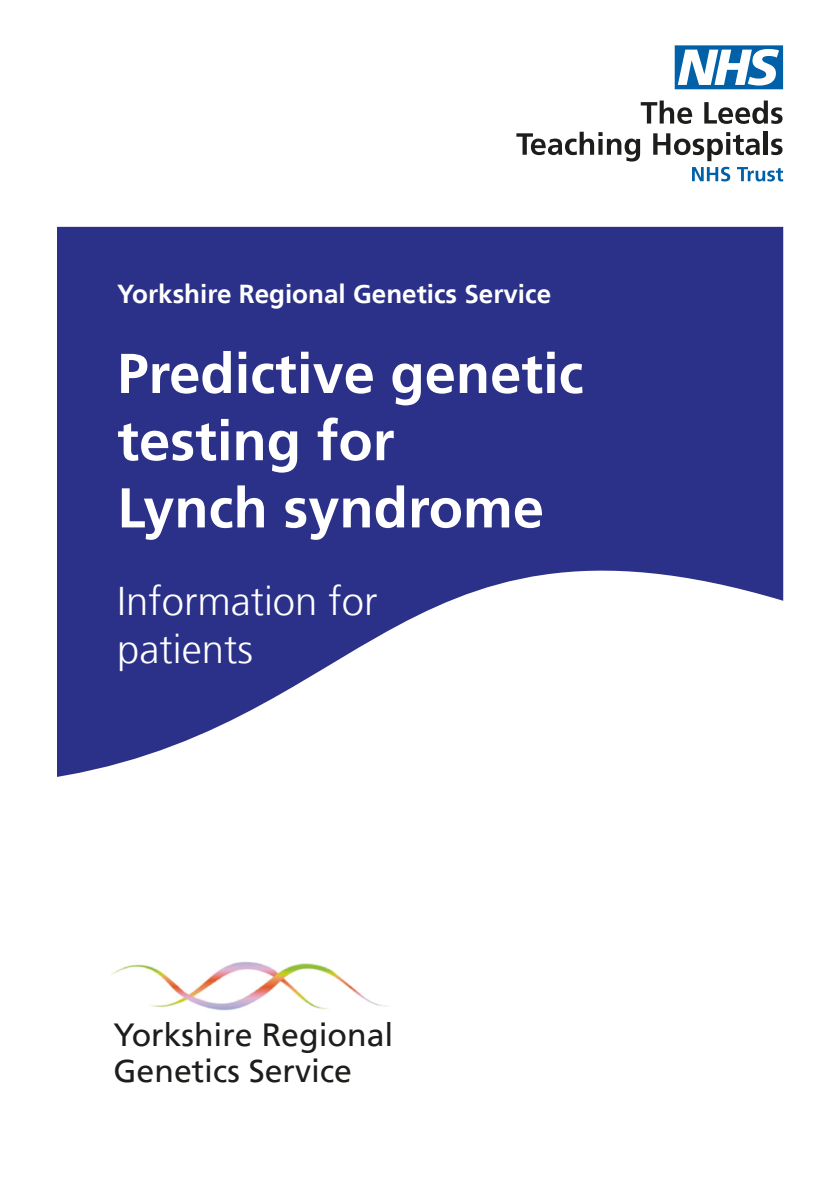
<style>
.page{position:relative;width:840px;height:1191px;background:#fff}
.page>*{position:absolute;margin:0;border:0;box-sizing:border-box;transform-origin:0 0}
.t1{font:700 56px/67.2px "Frutiger LT";color:#fff}
.t2{font:300 40px/48px "Frutiger LT";color:#fff}
.t3{font:32px/36px "Frutiger LT";color:#1d1d1b}
.t4{font:700 26px "Frutiger LT";color:#fff}
</style>
<div class="page">
<svg style="left:57px;top:227px;width:725px;height:550px;fill:#2b3089"></svg>
<img style="left:111px;top:962px;width:276px;height:49px">
<svg style="left:674px;top:45px;width:108px;height:44px"></svg>
<svg style="left:640px;top:100px;width:51px;height:24px"></svg>
<svg style="left:704px;top:100px;width:78px;height:24px"></svg>
<svg style="left:516px;top:132px;width:123px;height:30px"></svg>
<svg style="left:653px;top:132px;width:106px;height:29px"></svg>
<hr style="left:763px;top:132px;width:4px;height:23px;background:#1d1d1b">
<svg style="left:771px;top:139px;width:11px;height:16px"></svg>
<svg style="left:692px;top:167px;width:37px;height:14px"></svg>
<svg style="left:737px;top:167px;width:45px;height:14px"></svg>
<p class="t4" style="left:117px;top:279px;width:435px">Yorkshire Regional Genetics Service</p>
<p class="t1" style="left:117px;top:340px;width:467px">Predictive genetic testing for<br>Lynch syndrome</p>
<p class="t2" style="left:117px;top:578px;width:261px">Information for patients</p>
<p class="t3" style="left:113px;top:1017px;width:281px">Yorkshire Regional<br>Genetics Service</p>
</div>
